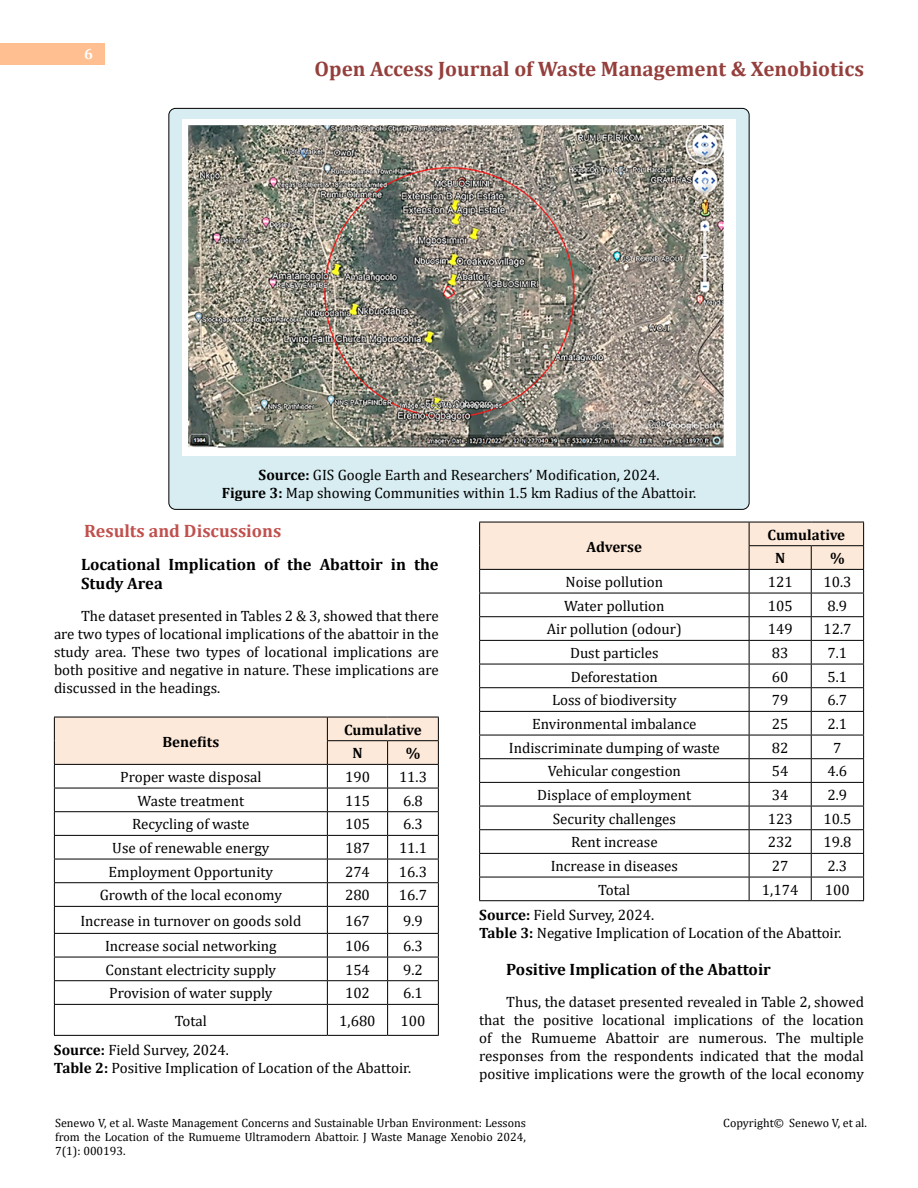
<style>
.page{position:relative;width:918px;height:1188px;background:#fff}
.page>*{position:absolute;margin:0;border:0;box-sizing:border-box;transform-origin:0 0}
.t1{font:700 21px "Cambria";color:#953f3c}
.t2{font:700 18px "Cambria";color:#c0504d}
.t3{font:700 16.5px/19.5px "Cambria";color:#000}
.t4{font:15px/18px "Cambria";color:#000;text-align:justify}
.t5{font:700 15px/23.7px "Cambria";color:#000}
.t6{font:700 15px "Cambria";color:#fff}
.t7{font:12px/14.2px "Cambria";color:#000;text-align:justify}
.s1{font-weight:700}
</style>
<div class="page">
<div style="left:0;top:43px;width:105px;height:21px;background:#ffbf91"></div>
<div style="left:169px;top:108px;width:580px;height:401px;background:#d8edf2;border-radius:7px"></div>
<img style="left:182px;top:120px;width:554px;height:336px">
<hr style="left:54px;top:1005px;width:1px;height:30px;background:#000">
<hr style="left:54px;top:1004px;width:273px;height:1px;background:#000">
<hr style="left:327px;top:1004px;width:61px;height:1px;background:#000">
<hr style="left:388px;top:1004px;width:51px;height:1px;background:#000">
<hr style="left:54px;top:1035px;width:273px;height:1px;background:#000">
<hr style="left:327px;top:1035px;width:61px;height:1px;background:#000">
<hr style="left:388px;top:1035px;width:51px;height:1px;background:#000">
<svg style="left:54px;top:717px;width:385px;height:287px"></svg>
<hr style="left:327px;top:1005px;width:1px;height:30px;background:#000">
<hr style="left:387px;top:1005px;width:1px;height:30px;background:#000">
<hr style="left:438px;top:1005px;width:1px;height:30px;background:#000">
<hr style="left:479px;top:900px;width:270px;height:1px;background:#000">
<hr style="left:749px;top:900px;width:62px;height:1px;background:#000">
<hr style="left:811px;top:900px;width:53px;height:1px;background:#000">
<svg style="left:479px;top:522px;width:385px;height:378px"></svg>
<p class="t6" style="left:84px;top:44px;width:10px">6</p>
<h1 class="t1" style="left:315px;top:54px;width:551px">Open Access Journal of Waste Management &amp; Xenobiotics</h1>
<p class="t4" style="left:222px;top:465px;width:476px;text-align:center"><span class="s1">Source:</span> GIS Google Earth and Researchers’ Modification, 2024.<br><span class="s1">Figure 3:</span> Map showing Communities within 1.5 km Radius of the Abattoir.</p>
<p class="t2" style="left:84px;top:518px;width:199px">Results and Discussions</p>
<p class="t3" style="left:81px;top:554px;width:359px">Locational Implication of the Abattoir in the<br>Study Area</p>
<p class="t4" style="left:54px;top:606px;width:386px;text-indent:27px">The dataset presented in Tables 2 &amp; 3, showed that there are two types of locational implications of the abattoir in the study area. These two types of locational implications are both positive and negative in nature. These implications are discussed in the headings.</p>
<p class="t5" style="left:163px;top:729px;width:58px">Benefits</p>
<p class="t5" style="left:352px;top:717px;width:71px;text-indent:-8px">Cumulative<br>N</p>
<p class="t5" style="left:587px;top:534px;width:57px">Adverse</p>
<p class="t5" style="left:775px;top:522px;width:72px;text-indent:-8px">Cumulative<br>N</p>
<p class="t5" style="left:830px;top:546px;width:16px">%</p>
<p class="t4" style="left:566px;top:573px;width:99px">Noise pollution</p>
<p class="t4" style="left:768px;top:573px;width:26px">121</p>
<p class="t4" style="left:823px;top:573px;width:30px">10.3</p>
<p class="t4" style="left:564px;top:597px;width:102px">Water pollution</p>
<p class="t4" style="left:768px;top:597px;width:26px">105</p>
<p class="t4" style="left:828px;top:597px;width:21px">8.9</p>
<p class="t4" style="left:547px;top:620px;width:136px">Air pollution (odour)</p>
<p class="t4" style="left:768px;top:620px;width:26px">149</p>
<p class="t4" style="left:823px;top:620px;width:30px">12.7</p>
<p class="t4" style="left:570px;top:644px;width:90px">Dust particles</p>
<p class="t4" style="left:772px;top:644px;width:18px">83</p>
<p class="t4" style="left:828px;top:644px;width:21px">7.1</p>
<p class="t4" style="left:571px;top:668px;width:89px">Deforestation</p>
<p class="t4" style="left:772px;top:668px;width:18px">60</p>
<p class="t4" style="left:828px;top:668px;width:21px">5.1</p>
<p class="t4" style="left:552px;top:691px;width:126px">Loss of biodiversity</p>
<p class="t4" style="left:772px;top:691px;width:18px">79</p>
<p class="t4" style="left:828px;top:691px;width:21px">6.7</p>
<p class="t4" style="left:532px;top:715px;width:166px">Environmental imbalance</p>
<p class="t4" style="left:772px;top:715px;width:18px">25</p>
<p class="t4" style="left:828px;top:715px;width:21px">2.1</p>
<p class="t4" style="left:509px;top:739px;width:212px">Indiscriminate dumping of waste</p>
<p class="t4" style="left:772px;top:739px;width:18px">82</p>
<p class="t4" style="left:833px;top:739px;width:10px">7</p>
<p class="t4" style="left:548px;top:762px;width:135px">Vehicular congestion</p>
<p class="t4" style="left:772px;top:762px;width:18px">54</p>
<p class="t4" style="left:828px;top:762px;width:21px">4.6</p>
<p class="t4" style="left:537px;top:786px;width:156px">Displace of employment</p>
<p class="t4" style="left:772px;top:786px;width:18px">34</p>
<p class="t4" style="left:828px;top:786px;width:21px">2.9</p>
<p class="t4" style="left:553px;top:810px;width:125px">Security challenges</p>
<p class="t4" style="left:768px;top:810px;width:26px">123</p>
<p class="t4" style="left:823px;top:810px;width:30px">10.5</p>
<p class="t4" style="left:571px;top:833px;width:88px">Rent increase</p>
<p class="t4" style="left:768px;top:833px;width:26px">232</p>
<p class="t4" style="left:823px;top:833px;width:30px">19.8</p>
<p class="t4" style="left:551px;top:857px;width:129px">Increase in diseases</p>
<p class="t4" style="left:772px;top:857px;width:18px">27</p>
<p class="t4" style="left:828px;top:857px;width:21px">2.3</p>
<p class="t4" style="left:598px;top:881px;width:34px">Total</p>
<p class="t4" style="left:762px;top:881px;width:38px">1,174</p>
<p class="t4" style="left:825px;top:881px;width:26px">100</p>
<p class="t4" style="left:479px;top:906px;width:364px"><span class="s1">Source:</span> Field Survey, 2024.<br><span class="s1">Table 3:</span> Negative Implication of Location of the Abattoir.</p>
<p class="t3" style="left:506px;top:959px;width:266px">Positive Implication of the Abattoir</p>
<p class="t4" style="left:479px;top:993px;width:386px;text-indent:27px">Thus, the dataset presented revealed in Table 2, showed that the positive locational implications of the location of the Rumueme Abattoir are numerous. The multiple responses from the respondents indicated that the modal positive implications were the growth of the local economy</p>
<p class="t5" style="left:406px;top:741px;width:16px">%</p>
<p class="t4" style="left:120px;top:768px;width:143px">Proper waste disposal</p>
<p class="t4" style="left:345px;top:768px;width:26px">190</p>
<p class="t4" style="left:399px;top:768px;width:30px">11.3</p>
<p class="t4" style="left:138px;top:792px;width:108px">Waste treatment</p>
<p class="t4" style="left:345px;top:792px;width:26px">115</p>
<p class="t4" style="left:403px;top:792px;width:21px">6.8</p>
<p class="t4" style="left:132px;top:815px;width:119px">Recycling of waste</p>
<p class="t4" style="left:345px;top:815px;width:26px">105</p>
<p class="t4" style="left:403px;top:815px;width:21px">6.3</p>
<p class="t4" style="left:112px;top:839px;width:159px">Use of renewable energy</p>
<p class="t4" style="left:345px;top:839px;width:26px">187</p>
<p class="t4" style="left:399px;top:839px;width:30px">11.1</p>
<p class="t4" style="left:109px;top:863px;width:166px">Employment Opportunity</p>
<p class="t4" style="left:345px;top:863px;width:26px">274</p>
<p class="t4" style="left:399px;top:863px;width:30px">16.3</p>
<p class="t4" style="left:100px;top:886px;width:184px">Growth of the local economy</p>
<p class="t4" style="left:345px;top:886px;width:26px">280</p>
<p class="t4" style="left:399px;top:886px;width:30px">16.7</p>
<p class="t4" style="left:80px;top:912px;width:223px">Increase in turnover on goods sold</p>
<p class="t4" style="left:345px;top:912px;width:26px">167</p>
<p class="t4" style="left:403px;top:912px;width:21px">9.9</p>
<p class="t4" style="left:105px;top:937px;width:173px">Increase social networking</p>
<p class="t4" style="left:345px;top:937px;width:26px">106</p>
<p class="t4" style="left:403px;top:937px;width:21px">6.3</p>
<p class="t4" style="left:106px;top:961px;width:172px">Constant electricity supply</p>
<p class="t4" style="left:345px;top:961px;width:26px">154</p>
<p class="t4" style="left:403px;top:961px;width:21px">9.2</p>
<p class="t4" style="left:109px;top:984px;width:165px">Provision of water supply</p>
<p class="t4" style="left:345px;top:984px;width:26px">102</p>
<p class="t4" style="left:403px;top:984px;width:21px">6.1</p>
<p class="t4" style="left:175px;top:1012px;width:34px">Total</p>
<p class="t4" style="left:339px;top:1012px;width:38px">1,680</p>
<p class="t4" style="left:401px;top:1012px;width:26px">100</p>
<p class="t4" style="left:54px;top:1040px;width:359px"><span class="s1">Source:</span> Field Survey, 2024.<br><span class="s1">Table 2:</span> Positive Implication of Location of the Abattoir.</p>
<p class="t7" style="left:55px;top:1115px;width:472px">Senewo V, et al. Waste Management Concerns and Sustainable Urban Environment: Lessons from the Location of the Rumueme Ultramodern Abattoir. J Waste Manage Xenobio 2024, 7(1): 000193.</p>
<p class="t7" style="left:723px;top:1115px;width:145px">Copyright© Senewo V, et al.</p>
</div>
